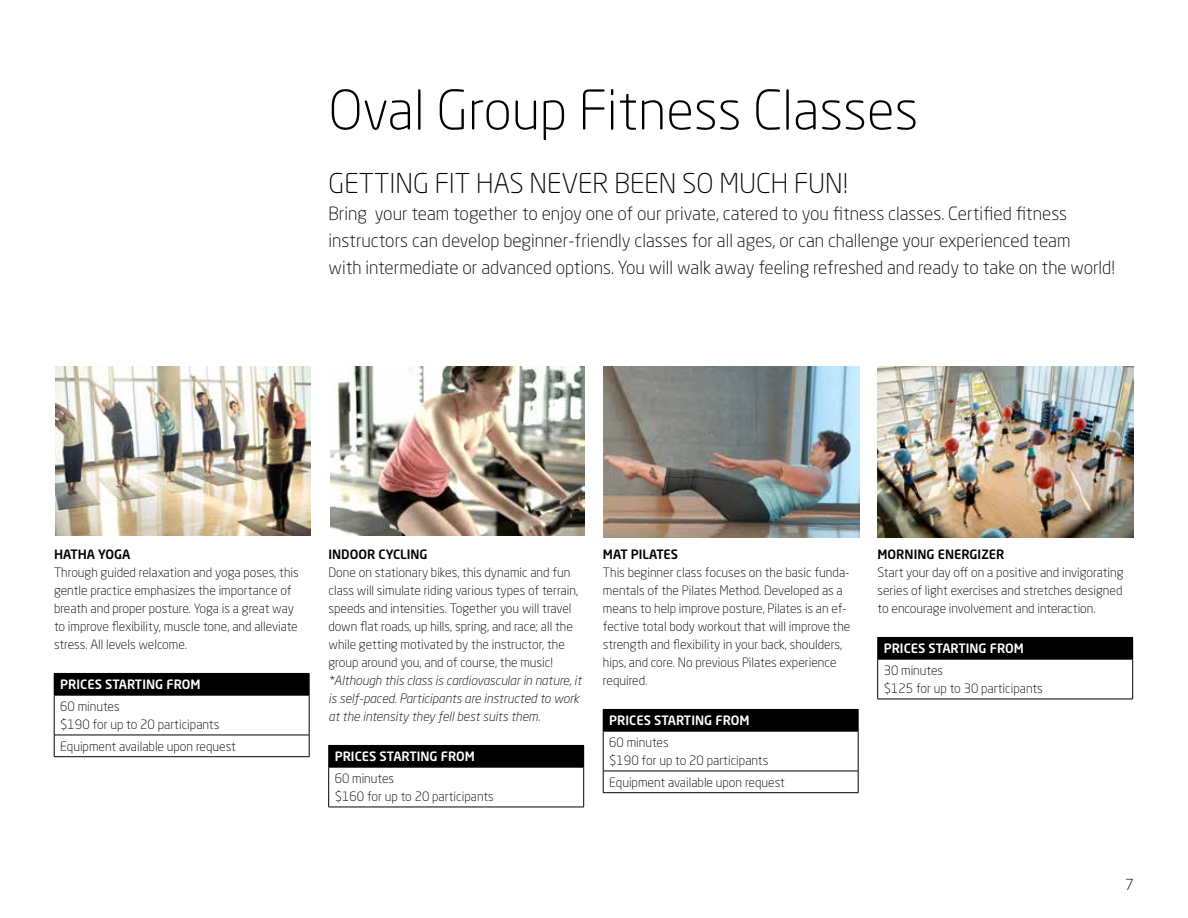
<style>
.page{position:relative;width:1188px;height:918px;background:#fff}
.page>*{position:absolute;margin:0;border:0;box-sizing:border-box;transform-origin:0 0}
.t1{font:300 54px "Neo Sans Std";color:#000}
.t2{font:300 27px "Neo Sans Std";color:#000}
.t3{font:300 18px/27px "Neo Sans Std";color:#000}
.t4{font:300 15px "Neo Sans Std";color:#000}
.t5{font:300 12.75px/18px "Neo Sans Std";color:#000}
.t6{font:italic 300 12.75px/18px "Neo Sans Std";color:#000}
.t7{font:500 12.75px "Neo Sans Std";color:#fff}
.t8{font:500 12.75px "Neo Sans Std";color:#000}
</style>
<div class="page">
<div style="left:54px;top:673px;width:255px;height:22px;background:#000"></div>
<svg style="left:309px;top:674px;width:1px;height:21px"></svg>
<hr style="left:54px;top:695px;width:255px;height:1px;background:#000">
<hr style="left:54px;top:695px;width:1px;height:40px;background:#000">
<hr style="left:309px;top:695px;width:1px;height:40px;background:#000">
<hr style="left:54px;top:735px;width:255px;height:1px;background:#000">
<svg style="left:54px;top:735px;width:1px;height:21px"></svg>
<svg style="left:309px;top:735px;width:1px;height:22px"></svg>
<hr style="left:54px;top:756px;width:255px;height:1px;background:#000">
<div style="left:329px;top:745px;width:255px;height:22px;background:#000"></div>
<hr style="left:328px;top:745px;width:256px;height:1px;background:#000">
<svg style="left:328px;top:746px;width:1px;height:21px"></svg>
<hr style="left:328px;top:767px;width:256px;height:1px;background:#000">
<hr style="left:328px;top:767px;width:1px;height:40px;background:#000">
<hr style="left:583px;top:767px;width:1px;height:40px;background:#000">
<hr style="left:328px;top:807px;width:256px;height:1px;background:#000">
<div style="left:603px;top:709px;width:255px;height:22px;background:#000"></div>
<svg style="left:858px;top:710px;width:1px;height:21px"></svg>
<hr style="left:603px;top:731px;width:255px;height:1px;background:#000">
<hr style="left:603px;top:731px;width:1px;height:40px;background:#000">
<hr style="left:858px;top:731px;width:1px;height:40px;background:#000">
<hr style="left:603px;top:771px;width:255px;height:1px;background:#000">
<svg style="left:603px;top:771px;width:1px;height:21px"></svg>
<svg style="left:858px;top:771px;width:1px;height:22px"></svg>
<hr style="left:603px;top:792px;width:255px;height:1px;background:#000">
<div style="left:878px;top:637px;width:255px;height:22px;background:#000"></div>
<svg style="left:877px;top:638px;width:1px;height:21px"></svg>
<hr style="left:878px;top:659px;width:255px;height:1px;background:#000">
<hr style="left:877px;top:659px;width:1px;height:40px;background:#000">
<hr style="left:1132px;top:659px;width:1px;height:40px;background:#000">
<hr style="left:878px;top:699px;width:255px;height:1px;background:#000">
<img style="left:56px;top:367px;width:254px;height:169px">
<img style="left:330px;top:367px;width:255px;height:169px">
<img style="left:603px;top:367px;width:257px;height:171px">
<img style="left:878px;top:367px;width:256px;height:171px">
<h1 class="t1" style="left:328px;top:78px;width:591px">Oval Group Fitness Classes</h1>
<h2 class="t2" style="left:328px;top:167px;width:521px">GETTING FIT HAS NEVER BEEN SO MUCH FUN!</h2>
<p class="t3" style="left:328px;top:199px;width:788px">Bring your team together to enjoy one of our private, catered to you fitness classes. Certified fitness instructors can develop beginner-friendly classes for all ages, or can challenge your experienced team<br>with intermediate or advanced options. You will walk away feeling refreshed and ready to take on the world!</p>
<p class="t8" style="left:54px;top:547px;width:78px">HATHA YOGA</p>
<p class="t5" style="left:54px;top:564px;width:246px">Through guided relaxation and yoga poses, this gentle practice emphasizes the importance of breath and proper posture. Yoga is a great way to improve flexibility, muscle tone, and alleviate stress. All levels welcome.</p>
<p class="t7" style="left:60px;top:676px;width:142px">PRICES STARTING FROM</p>
<p class="t5" style="left:60px;top:697px;width:161px">60 minutes<br>$190 for up to 20 participants</p>
<p class="t5" style="left:60px;top:737px;width:177px">Equipment available upon request</p>
<p class="t8" style="left:328px;top:547px;width:101px">INDOOR CYCLING</p>
<p class="t5" style="left:328px;top:564px;width:251px">Done on stationary bikes, this dynamic and fun class will simulate riding various types of terrain, speeds and intensities. Together you will travel down flat roads, up hills, spring, and race; all the while getting motivated by the instructor, the group around you, and of course, the music!</p>
<p class="t6" style="left:328px;top:672px;width:255px">*Although this class is cardiovascular in nature, it is self-paced. Participants are instructed to work at the intensity they fell best suits them.</p>
<p class="t7" style="left:335px;top:748px;width:142px">PRICES STARTING FROM</p>
<p class="t5" style="left:335px;top:769px;width:161px">60 minutes<br>$160 for up to 20 participants</p>
<p class="t8" style="left:603px;top:547px;width:77px">MAT PILATES</p>
<p class="t5" style="left:603px;top:564px;width:249px">This beginner class focuses on the basic funda&shy;mentals of the Pilates Method. Developed as a means to help improve posture, Pilates is an ef&shy;fective total body workout that will improve the strength and flexibility in your back, shoulders, hips, and core. No previous Pilates experience required.</p>
<p class="t7" style="left:609px;top:712px;width:142px">PRICES STARTING FROM</p>
<p class="t5" style="left:609px;top:733px;width:161px">60 minutes<br>$190 for up to 20 participants</p>
<p class="t5" style="left:609px;top:773px;width:177px">Equipment available upon request</p>
<p class="t8" style="left:877px;top:547px;width:129px">MORNING ENERGIZER</p>
<p class="t5" style="left:877px;top:564px;width:248px;text-align:justify">Start your day off on a positive and invigorating series of light exercises and stretches designed to encourage involvement and interaction.</p>
<p class="t7" style="left:884px;top:640px;width:142px">PRICES STARTING FROM</p>
<p class="t5" style="left:884px;top:661px;width:161px">30 minutes<br>$125 for up to 30 participants</p>
<p class="t4" style="left:1125px;top:876px;width:10px">7</p>
</div>
